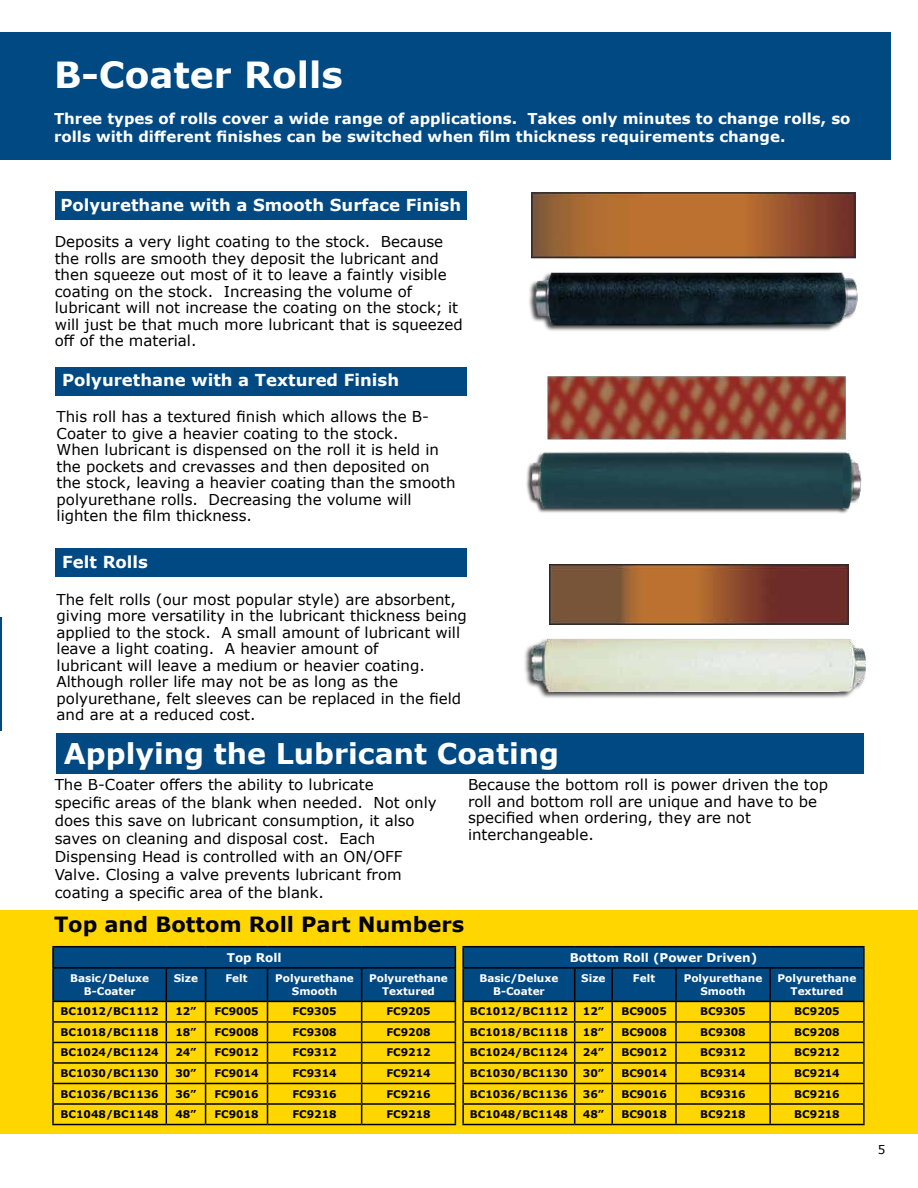
<style>
.page{position:relative;width:918px;height:1188px;background:#fff}
.page>*{position:absolute;margin:0;border:0;box-sizing:border-box;transform-origin:0 0}
.t1{font:700 36px "Verdana";color:#fff}
.t2{font:700 28.5px "Verdana";color:#fff}
.t3{font:700 21px "Verdana";color:#000}
.t4{font:700 16.5px "Verdana";color:#fff}
.t5{font:15px/16.5px "Verdana";color:#000}
.t6{font:700 15px/18px "Verdana";color:#fff}
.t7{font:700 12px "Verdana";color:#fff}
.t8{font:12px "Verdana";color:#000}
.t9{font:700 10.5px "Verdana";color:#000}
.t10{font:700 10.5px/13.5px "Verdana";color:#fff;text-align:center}
</style>
<div class="page">
<div style="left:55px;top:191px;width:411px;height:28px;background:#004983"></div>
<div style="left:55px;top:367px;width:411px;height:28px;background:#004983"></div>
<div style="left:55px;top:549px;width:411px;height:28px;background:#004983"></div>
<div style="left:56px;top:733px;width:808px;height:41px;background:#004983"></div>
<div style="left:0;top:32px;width:891px;height:128px;background:#004983"></div>
<hr style="left:0;top:617px;width:2px;height:114px;background:#004983">
<div style="left:0;top:910px;width:918px;height:223px;background:#ffd600"></div>
<img style="left:529px;top:192px;width:329px;height:139px">
<img style="left:526px;top:376px;width:336px;height:138px">
<img style="left:524px;top:564px;width:342px;height:134px">
<hr style="left:52px;top:1124px;width:114px;height:1px;background:#000">
<hr style="left:166px;top:1124px;width:40px;height:1px;background:#000">
<hr style="left:206px;top:1124px;width:62px;height:1px;background:#000">
<hr style="left:268px;top:1124px;width:94px;height:1px;background:#000">
<hr style="left:362px;top:1124px;width:94px;height:1px;background:#000">
<hr style="left:52px;top:946px;width:114px;height:1px;background:#000">
<hr style="left:166px;top:946px;width:40px;height:1px;background:#000">
<hr style="left:206px;top:946px;width:62px;height:1px;background:#000">
<hr style="left:268px;top:946px;width:94px;height:1px;background:#000">
<hr style="left:362px;top:946px;width:94px;height:1px;background:#000">
<svg style="left:52px;top:947px;width:404px;height:177px"></svg>
<hr style="left:206px;top:1103px;width:62px;height:2px;background:#000">
<hr style="left:462px;top:1124px;width:113px;height:1px;background:#000">
<hr style="left:575px;top:1124px;width:37px;height:1px;background:#000">
<hr style="left:612px;top:1124px;width:64px;height:1px;background:#000">
<hr style="left:676px;top:1124px;width:94px;height:1px;background:#000">
<hr style="left:770px;top:1124px;width:95px;height:1px;background:#000">
<hr style="left:462px;top:946px;width:113px;height:1px;background:#000">
<hr style="left:575px;top:946px;width:37px;height:1px;background:#000">
<hr style="left:612px;top:946px;width:64px;height:1px;background:#000">
<hr style="left:676px;top:946px;width:94px;height:1px;background:#000">
<hr style="left:770px;top:946px;width:95px;height:1px;background:#000">
<svg style="left:462px;top:947px;width:403px;height:177px"></svg>
<hr style="left:612px;top:1103px;width:64px;height:2px;background:#000">
<h1 class="t1" style="left:54px;top:50px;width:290px">B-Coater Rolls</h1>
<p class="t6" style="left:54px;top:110px;width:798px">Three types of rolls cover a wide range of applications. Takes only minutes to change rolls, so rolls with different finishes can be switched when film thickness requirements change.</p>
<p class="t4" style="left:60px;top:193px;width:402px">Polyurethane with a Smooth Surface Finish</p>
<p class="t5" style="left:55px;top:233px;width:410px">Deposits a very light coating to the stock. Because the rolls are smooth they deposit the lubricant and then squeeze out most of it to leave a faintly visible coating on the stock. Increasing the volume of lubricant will not increase the coating on the stock; it will just be that much more lubricant that is squeezed off of the material.</p>
<p class="t4" style="left:62px;top:368px;width:338px">Polyurethane with a Textured Finish</p>
<p class="t5" style="left:57px;top:408px;width:401px">This roll has a textured finish which allows the B-Coater to give a heavier coating to the stock.<br>When lubricant is dispensed on the roll it is held in the pockets and crevasses and then deposited on the stock, leaving a heavier coating than the smooth polyurethane rolls. Decreasing the volume will lighten the film thickness.</p>
<p class="t4" style="left:62px;top:551px;width:87px">Felt Rolls</p>
<p class="t5" style="left:57px;top:591px;width:412px">The felt rolls (our most popular style) are absorbent, giving more versatility in the lubricant thickness being applied to the stock. A small amount of lubricant will leave a light coating. A heavier amount of<br>lubricant will leave a medium or heavier coating.<br>Although roller life may not be as long as the polyurethane, felt sleeves can be replaced in the field and are at a reduced cost.</p>
<h2 class="t2" style="left:64px;top:733px;width:497px">Applying the Lubricant Coating</h2>
<p class="t5" style="left:55px;top:776px;width:383px;line-height:18px">The B-Coater offers the ability to lubricate<br>specific areas of the blank when needed. Not only does this save on lubricant consumption, it also saves on cleaning and disposal cost. Each Dispensing Head is controlled with an ON/OFF Valve. Closing a valve prevents lubricant from coating a specific area of the blank.</p>
<p class="t5" style="left:468px;top:777px;width:362px">Because the bottom roll is power driven the top roll and bottom roll are unique and have to be specified when ordering, they are not interchangeable.</p>
<h3 class="t3" style="left:54px;top:910px;width:412px">Top and Bottom Roll Part Numbers</h3>
<p class="t7" style="left:227px;top:949px;width:56px">Top Roll</p>
<p class="t7" style="left:570px;top:949px;width:189px">Bottom Roll (Power Driven)</p>
<p class="t10" style="left:70px;top:971px;width:80px">Basic/Deluxe<br>B-Coater</p>
<p class="t10" style="left:174px;top:971px;width:26px">Size</p>
<p class="t10" style="left:225px;top:971px;width:24px">Felt</p>
<p class="t10" style="left:275px;top:971px;width:80px">Polyurethane<br>Smooth</p>
<p class="t10" style="left:369px;top:971px;width:80px">Polyurethane<br>Textured</p>
<p class="t9" style="left:61px;top:1004px;width:100px">BC1012/BC1112</p>
<p class="t9" style="left:175px;top:1004px;width:23px">12”</p>
<p class="t9" style="left:214px;top:1004px;width:46px">FC9005</p>
<p class="t9" style="left:292px;top:1004px;width:46px">FC9305</p>
<p class="t9" style="left:386px;top:1004px;width:46px">FC9205</p>
<p class="t9" style="left:61px;top:1025px;width:100px">BC1018/BC1118</p>
<p class="t9" style="left:175px;top:1025px;width:23px">18”</p>
<p class="t9" style="left:214px;top:1025px;width:46px">FC9008</p>
<p class="t9" style="left:292px;top:1025px;width:46px">FC9308</p>
<p class="t9" style="left:386px;top:1025px;width:46px">FC9208</p>
<p class="t9" style="left:61px;top:1045px;width:100px">BC1024/BC1124</p>
<p class="t9" style="left:175px;top:1045px;width:23px">24”</p>
<p class="t9" style="left:214px;top:1045px;width:46px">FC9012</p>
<p class="t9" style="left:292px;top:1045px;width:46px">FC9312</p>
<p class="t9" style="left:386px;top:1045px;width:46px">FC9212</p>
<p class="t9" style="left:61px;top:1066px;width:100px">BC1030/BC1130</p>
<p class="t9" style="left:175px;top:1066px;width:23px">30”</p>
<p class="t9" style="left:214px;top:1066px;width:46px">FC9014</p>
<p class="t9" style="left:292px;top:1066px;width:46px">FC9314</p>
<p class="t9" style="left:386px;top:1066px;width:46px">FC9214</p>
<p class="t9" style="left:61px;top:1086px;width:100px">BC1036/BC1136</p>
<p class="t9" style="left:175px;top:1086px;width:23px">36”</p>
<p class="t9" style="left:214px;top:1086px;width:46px">FC9016</p>
<p class="t9" style="left:292px;top:1086px;width:46px">FC9316</p>
<p class="t9" style="left:386px;top:1086px;width:46px">FC9216</p>
<p class="t9" style="left:61px;top:1107px;width:100px">BC1048/BC1148</p>
<p class="t9" style="left:175px;top:1107px;width:23px">48”</p>
<p class="t9" style="left:214px;top:1107px;width:46px">FC9018</p>
<p class="t9" style="left:292px;top:1107px;width:46px">FC9218</p>
<p class="t9" style="left:386px;top:1107px;width:46px">FC9218</p>
<p class="t10" style="left:479px;top:971px;width:80px">Basic/Deluxe<br>B-Coater</p>
<p class="t10" style="left:581px;top:971px;width:26px">Size</p>
<p class="t10" style="left:633px;top:971px;width:24px">Felt</p>
<p class="t10" style="left:684px;top:971px;width:80px">Polyurethane<br>Smooth</p>
<p class="t10" style="left:778px;top:971px;width:80px">Polyurethane<br>Textured</p>
<p class="t9" style="left:470px;top:1004px;width:100px">BC1012/BC1112</p>
<p class="t9" style="left:583px;top:1004px;width:23px">12”</p>
<p class="t9" style="left:621px;top:1004px;width:47px">BC9005</p>
<p class="t9" style="left:700px;top:1004px;width:47px">BC9305</p>
<p class="t9" style="left:794px;top:1004px;width:47px">BC9205</p>
<p class="t9" style="left:470px;top:1025px;width:100px">BC1018/BC1118</p>
<p class="t9" style="left:583px;top:1025px;width:23px">18”</p>
<p class="t9" style="left:621px;top:1025px;width:47px">BC9008</p>
<p class="t9" style="left:700px;top:1025px;width:47px">BC9308</p>
<p class="t9" style="left:794px;top:1025px;width:47px">BC9208</p>
<p class="t9" style="left:470px;top:1045px;width:100px">BC1024/BC1124</p>
<p class="t9" style="left:583px;top:1045px;width:23px">24”</p>
<p class="t9" style="left:621px;top:1045px;width:47px">BC9012</p>
<p class="t9" style="left:700px;top:1045px;width:47px">BC9312</p>
<p class="t9" style="left:794px;top:1045px;width:47px">BC9212</p>
<p class="t9" style="left:470px;top:1066px;width:100px">BC1030/BC1130</p>
<p class="t9" style="left:583px;top:1066px;width:23px">30”</p>
<p class="t9" style="left:621px;top:1066px;width:47px">BC9014</p>
<p class="t9" style="left:700px;top:1066px;width:47px">BC9314</p>
<p class="t9" style="left:794px;top:1066px;width:47px">BC9214</p>
<p class="t9" style="left:470px;top:1086px;width:100px">BC1036/BC1136</p>
<p class="t9" style="left:583px;top:1086px;width:23px">36”</p>
<p class="t9" style="left:621px;top:1086px;width:47px">BC9016</p>
<p class="t9" style="left:700px;top:1086px;width:47px">BC9316</p>
<p class="t9" style="left:794px;top:1086px;width:47px">BC9216</p>
<p class="t9" style="left:470px;top:1107px;width:100px">BC1048/BC1148</p>
<p class="t9" style="left:583px;top:1107px;width:23px">48”</p>
<p class="t9" style="left:621px;top:1107px;width:47px">BC9018</p>
<p class="t9" style="left:700px;top:1107px;width:47px">BC9218</p>
<p class="t9" style="left:794px;top:1107px;width:47px">BC9218</p>
<p class="t8" style="left:878px;top:1141px;width:9px">5</p>
</div>
